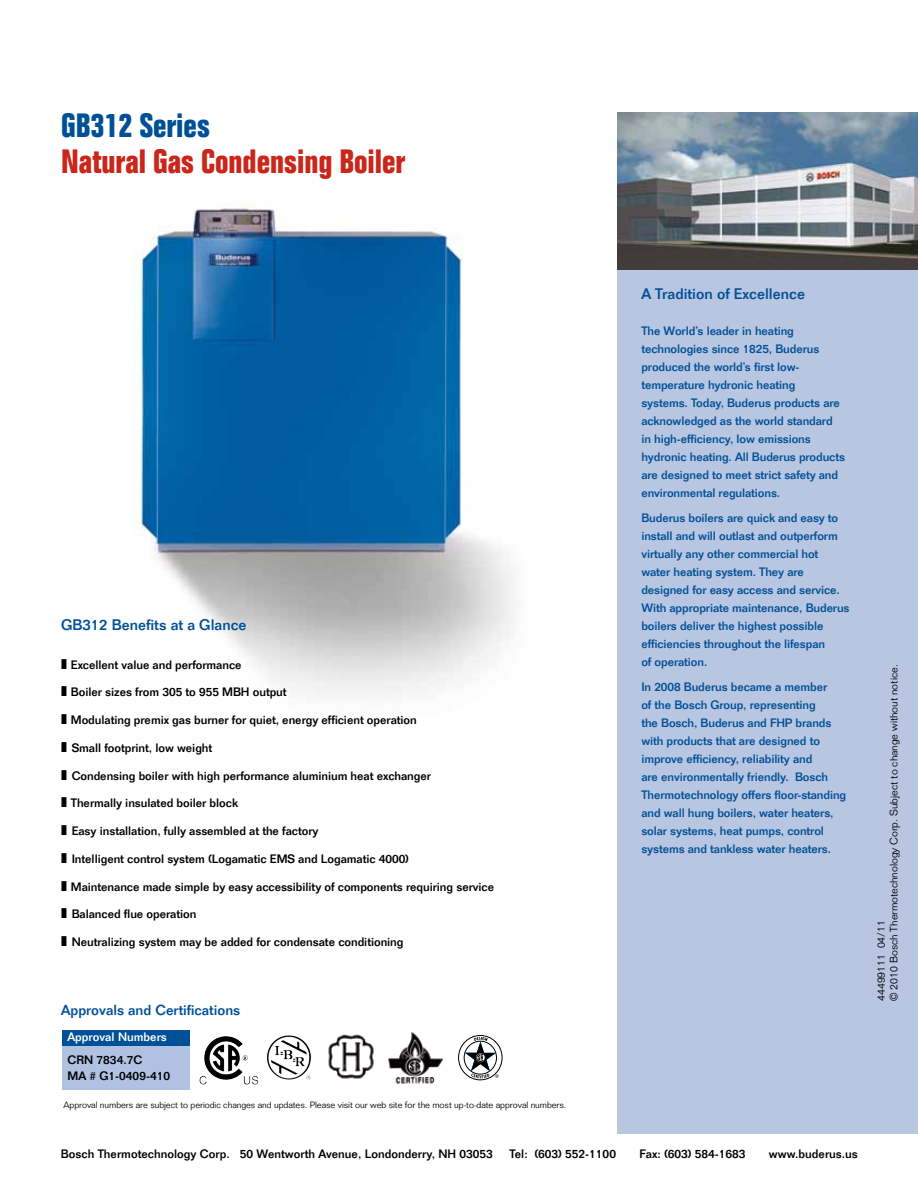
<style>
.page{position:relative;width:918px;height:1188px;background:#fff}
.page>*{position:absolute;margin:0;border:0;box-sizing:border-box;transform-origin:0 0}
.t1{font:700 condensed 33px "Folio Std";color:#ca261a}
.t2{font:700 condensed 33px "Folio Std";color:#005097}
.t3{font:500 15px "Folio";color:#005097}
.t4{font:500 14.25px "Folio";color:#005097}
.t5{font:500 12px/18px "Folio";letter-spacing:-.01em;color:#005097}
.t6{font:500 12px/16.5px "Folio";letter-spacing:-.005em;color:#000}
.t7{font:500 12px "Folio";color:#fff}
.t8{font:300 10.5px/12.6px "Folio";color:#000}
.t9{font:300 9px "Folio";letter-spacing:-.005em;color:#000}
.t10{font:4.95px "Helvetica";color:#000}
</style>
<div class="page">
<div style="left:618px;top:147px;width:300px;height:987px;background:#b8c6e1"></div>
<img style="left:618px;top:112px;width:300px;height:157px">
<img style="left:136px;top:208px;width:377px;height:485px">
<div style="left:62px;top:1045px;width:128px;height:45px;background:#b0c2e2"></div>
<div style="left:62px;top:1030px;width:128px;height:16px;background:#005097"></div>
<svg style="left:458px;top:1035px;width:44px;height:46px"></svg>
<img style="left:388px;top:1032px;width:55px;height:52px">
<img style="left:328px;top:1034px;width:46px;height:45px">
<img style="left:267px;top:1036px;width:20px;height:39px">
<img style="left:204px;top:1036px;width:32px;height:44px">
<h1 class="t2" style="left:61px;top:107px;width:150px">GB312 Series</h1>
<h1 class="t1" style="left:61px;top:143px;width:346px">Natural Gas Condensing Boiler</h1>
<p class="t3" style="left:61px;top:615px;width:187px">GB312 Benefits at a Glance</p>
<p class="t6" style="left:61px;top:656px;width:182px">❚ Excellent value and performance</p>
<p class="t6" style="left:61px;top:684px;width:227px">❚ Boiler sizes from 305 to 955 MBH output</p>
<p class="t6" style="left:61px;top:712px;width:357px">❚ Modulating premix gas burner for quiet, energy efficient operation</p>
<p class="t6" style="left:61px;top:739px;width:153px">❚ Small footprint, low weight</p>
<p class="t6" style="left:61px;top:767px;width:371px">❚ Condensing boiler with high performance aluminium heat exchanger</p>
<p class="t6" style="left:61px;top:795px;width:178px">❚ Thermally insulated boiler block</p>
<p class="t6" style="left:61px;top:823px;width:259px">❚ Easy installation, fully assembled at the factory</p>
<p class="t6" style="left:61px;top:850px;width:349px">❚ Intelligent control system (Logamatic EMS and Logamatic 4000)</p>
<p class="t6" style="left:61px;top:878px;width:435px">❚ Maintenance made simple by easy accessibility of components requiring service</p>
<p class="t6" style="left:61px;top:906px;width:137px">❚ Balanced flue operation</p>
<p class="t6" style="left:61px;top:934px;width:344px">❚ Neutralizing system may be added for condensate conditioning</p>
<p class="t4" style="left:61px;top:1001px;width:181px">Approvals and Certifications</p>
<p class="t7" style="left:68px;top:1030px;width:101px">Approval Numbers</p>
<p class="t6" style="left:68px;top:1051px;width:104px">CRN 7834.7C<br>MA # G1-0409-410</p>
<p class="t10" style="left:495px;top:1073px;width:5px">®</p>
<p class="t9" style="left:64px;top:1100px;width:504px">Approval numbers are subject to periodic changes and updates. Please visit our web site for the most up-to-date approval numbers.</p>
<p class="t3" style="left:641px;top:285px;width:165px">A Tradition of Excellence</p>
<p class="t5" style="left:641px;top:322px;width:205px">The World’s leader in heating technologies since 1825, Buderus produced the world’s first low&shy;temperature hydronic heating<br>systems. Today, Buderus products are acknowledged as the world standard in high-efficiency, low emissions hydronic heating. All Buderus products are designed to meet strict safety and environmental regulations.</p>
<p class="t5" style="left:641px;top:509px;width:210px">Buderus boilers are quick and easy to install and will outlast and outperform virtually any other commercial hot water heating system. They are designed for easy access and service.<br>With appropriate maintenance, Buderus boilers deliver the highest possible efficiencies throughout the lifespan<br>of operation.</p>
<p class="t5" style="left:641px;top:677px;width:206px">In 2008 Buderus became a member<br>of the Bosch Group, representing<br>the Bosch, Buderus and FHP brands with products that are designed to improve efficiency, reliability and<br>are environmentally friendly. Bosch Thermotechnology offers floor-standing and wall hung boilers, water heaters, solar systems, heat pumps, control systems and tankless water heaters.</p>
<p class="t6" style="left:61px;top:1145px;width:434px">Bosch Thermotechnology Corp. 50 Wentworth Avenue, Londonderry, NH 03053</p>
<p class="t6" style="left:509px;top:1145px;width:108px">Tel: (603) 552-1100</p>
<p class="t6" style="left:639px;top:1145px;width:108px">Fax: (603) 584-1683</p>
<p class="t6" style="left:769px;top:1145px;width:90px">www.buderus.us</p>
<p class="t8" style="left:875px;top:1001px;width:338px;rotate:-90deg">44499111 04/11<br>© 2010 Bosch Thermotechnology Corp. Subject to change without notice.</p>
</div>
